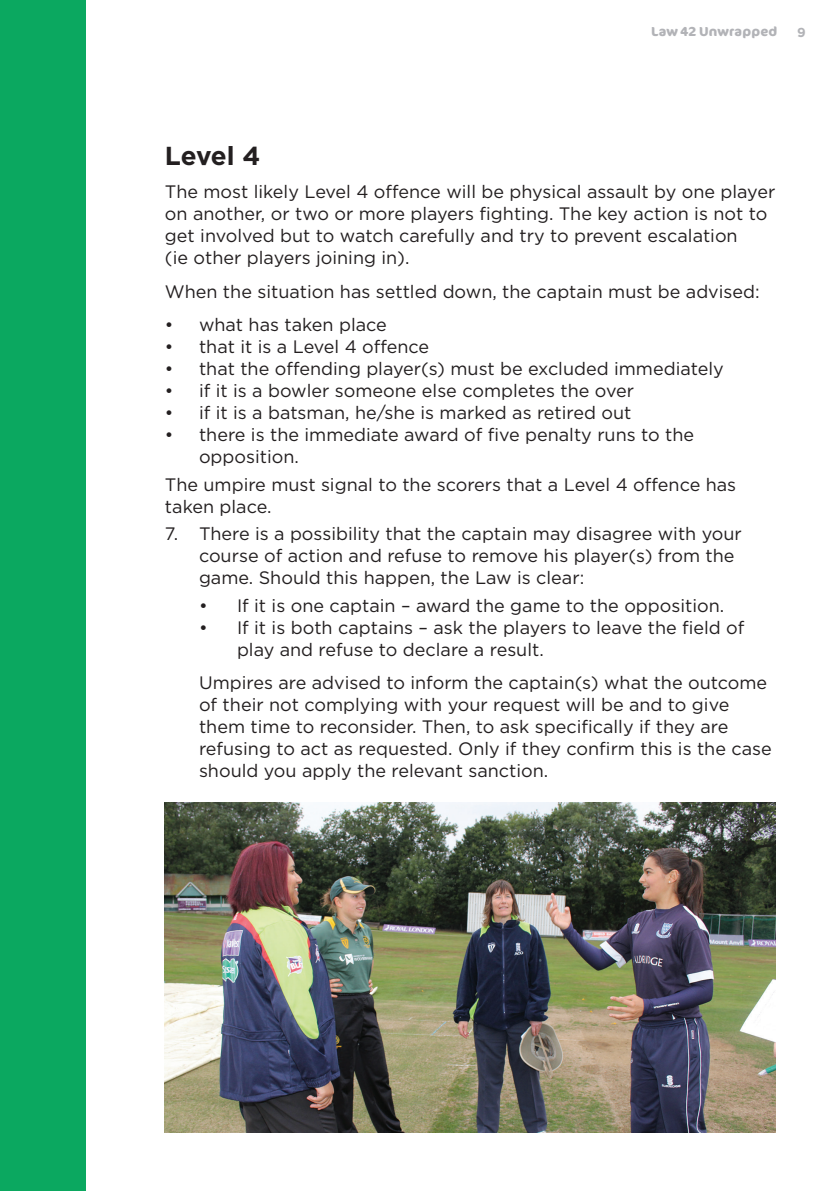
<style>
.page{position:relative;width:838px;height:1191px;background:#fff}
.page>*{position:absolute;margin:0;border:0;box-sizing:border-box;transform-origin:0 0}
.t1{font:700 26px "Gotham";letter-spacing:-.02em;color:#231f20}
.t2{font:18px/22px "Gotham";color:#231f20}
.t3{font:700 13px "Cocon";letter-spacing:.01em;color:#b2b3b7}
.t4{font:700 13px "Gotham";color:#b2b3b7}
</style>
<div class="page">
<div style="left:0;top:0;width:86px;height:1191px;background:#0ba860"></div>
<img style="left:165px;top:802px;width:610px;height:330px">
<p class="t3" style="left:651px;top:23px;width:128px">Law 42 Unwrapped</p>
<p class="t4" style="left:797px;top:23px;width:10px">9</p>
<h1 class="t1" style="left:165px;top:138px;width:97px">Level 4</h1>
<p class="t2" style="left:165px;top:180px;width:612px">The most likely Level 4 offence will be physical assault by one player on another, or two or more players fighting. The key action is not to get involved but to watch carefully and try to prevent escalation<br>(ie other players joining in).</p>
<p class="t2" style="left:165px;top:280px;width:596px">When the situation has settled down, the captain must be advised:</p>
<p class="t2" style="left:165px;top:313px;width:223px">• what has taken place</p>
<p class="t2" style="left:165px;top:335px;width:266px">• that it is a Level 4 offence</p>
<p class="t2" style="left:165px;top:357px;width:560px">• that the offending player(s) must be excluded immediately</p>
<p class="t2" style="left:165px;top:379px;width:470px">• if it is a bowler someone else completes the over</p>
<p class="t2" style="left:165px;top:401px;width:468px">• if it is a batsman, he/she is marked as retired out</p>
<p class="t2" style="left:199px;top:423px;width:497px;text-indent:-34px">• there is the immediate award of five penalty runs to the opposition.</p>
<p class="t2" style="left:165px;top:473px;width:573px">The umpire must signal to the scorers that a Level 4 offence has taken place.</p>
<p class="t2" style="left:199px;top:522px;width:544px;text-indent:-34px">7. There is a possibility that the captain may disagree with your course of action and refuse to remove his player(s) from the game. Should this happen, the Law is clear:</p>
<p class="t2" style="left:199px;top:594px;width:527px">• If it is one captain – award the game to the opposition.</p>
<p class="t2" style="left:237px;top:616px;width:509px;text-indent:-38px">• If it is both captains – ask the players to leave the field of play and refuse to declare a result.</p>
<p class="t2" style="left:199px;top:671px;width:574px">Umpires are advised to inform the captain(s) what the outcome of their not complying with your request will be and to give them time to reconsider. Then, to ask specifically if they are refusing to act as requested. Only if they confirm this is the case should you apply the relevant sanction.</p>
</div>
